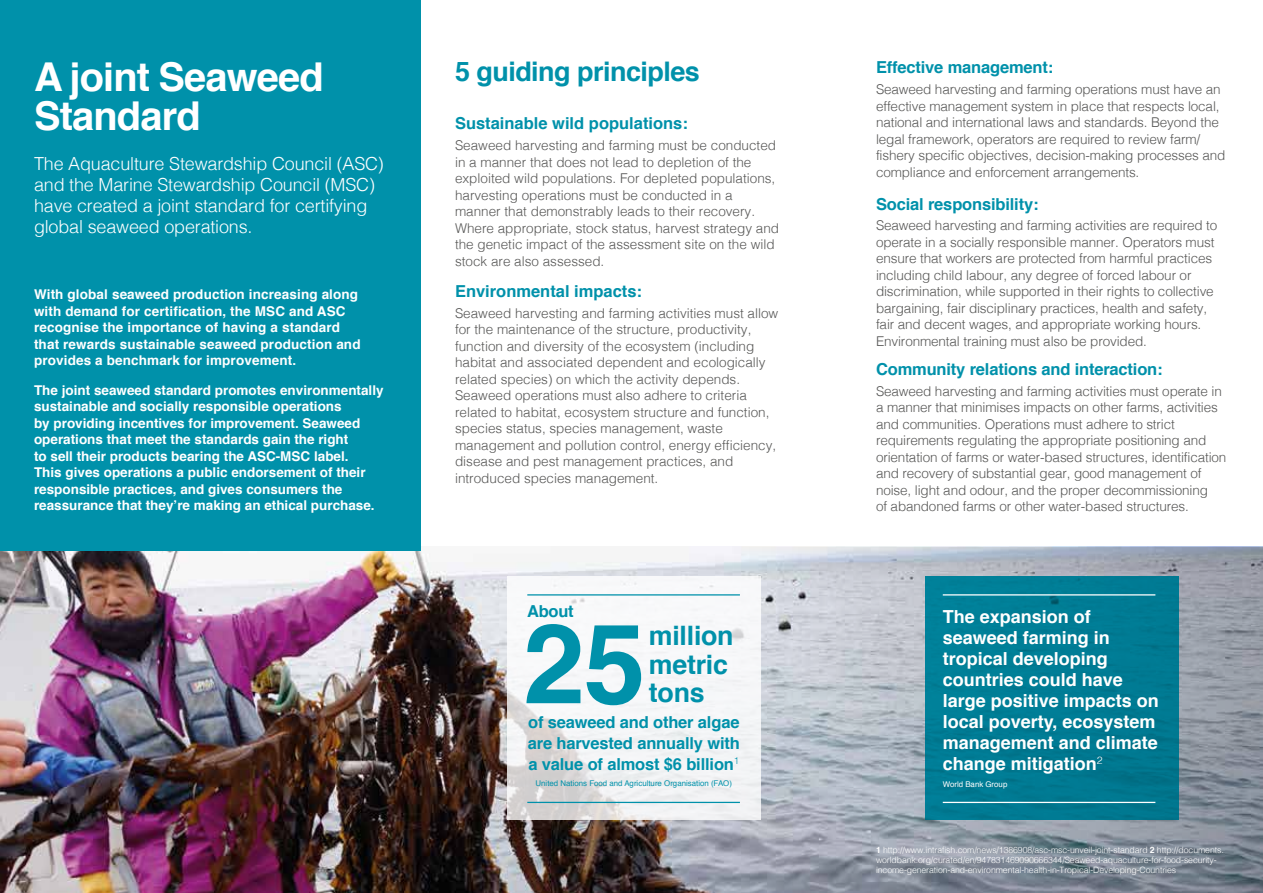
<style>
.page{position:relative;width:1263px;height:893px;background:#fff}
.page>*{position:absolute;margin:0;border:0;box-sizing:border-box;transform-origin:0 0}
.t1{font:700 111.3px "Helvetica";color:#0091aa}
.t2{font:700 39.75px/39px "Helvetica";letter-spacing:-.02em;color:#fff}
.t3{font:700 27px "Helvetica";letter-spacing:-.02em;color:#0091aa}
.t4{font:700 26.85px/28.3px "Helvetica";letter-spacing:-.01em;color:#0091aa}
.t5{font:700 18px/21px "Helvetica";color:#fff}
.t6{font:300 18px/21px "Helvetica";letter-spacing:-.01em;color:#fff}
.t7{font:700 16.5px/21px "Helvetica";letter-spacing:-.01em;color:#0091aa;text-align:justify}
.t8{font:300 13.5px/16.5px "Helvetica";letter-spacing:-.01em;color:#575756}
.t9{font:700 13.5px/16.5px "Helvetica";color:#fff}
.t10{font:300 8.7px/10.2px "Helvetica";letter-spacing:-.01em;color:#fff}
.t11{font:7.8px "Helvetica";color:#0091aa}
.t12{font:7.8px "Helvetica";color:#fff}
.s1{font-weight:700}
</style>
<div class="page">
<img style="left:0;top:547px;width:729px;height:346px">
<svg style="left:729px;top:547px;width:534px;height:346px;background:#a2a9b4"></svg>
<div style="left:0;top:0;width:421px;height:551px;background:#0091aa"></div>
<div style="left:926px;top:576px;width:253px;height:244px;background:#007b94"></div>
<svg style="left:507px;top:576px;width:253px;height:244px;fill:#f6f6f8"></svg>
<hr style="left:527px;top:594px;width:213px;height:1px;background:#0091aa">
<hr style="left:527px;top:802px;width:213px;height:1px;background:#0091aa">
<hr style="left:943px;top:594px;width:212px;height:1px;background:#fff">
<hr style="left:943px;top:802px;width:212px;height:1px;background:#fff">
<h2 class="t2" style="left:34px;top:58px;width:291px">A joint Seaweed<br>Standard</h2>
<h3 class="t6" style="left:34px;top:152px;width:351px">The Aquaculture Stewardship Council (ASC) and the Marine Stewardship Council (MSC) have created a joint standard for certifying global seaweed operations.</h3>
<p class="t9" style="left:34px;top:287px;width:328px">With global seaweed production increasing along with demand for certification, the MSC and ASC recognise the importance of having a standard that rewards sustainable seaweed production and provides a benchmark for improvement.</p>
<p class="t9" style="left:34px;top:382px;width:351px">The joint seaweed standard promotes environmentally sustainable and socially responsible operations<br>by providing incentives for improvement. Seaweed operations that meet the standards gain the right<br>to sell their products bearing the ASC-MSC label.<br>This gives operations a public endorsement of their responsible practices, and gives consumers the reassurance that they’re making an ethical purchase.</p>
<h3 class="t3" style="left:455px;top:50px;width:246px">5 guiding principles</h3>
<p class="t7" style="left:876px;top:57px;width:179px">Effective management:</p>
<p class="t8" style="left:876px;top:80px;width:351px">Seaweed harvesting and farming operations must have an effective management system in place that respects local, national and international laws and standards. Beyond the legal framework, operators are required to review farm/ fishery specific objectives, decision-making processes and compliance and enforcement arrangements.</p>
<p class="t7" style="left:876px;top:193px;width:164px">Social responsibility:</p>
<p class="t8" style="left:876px;top:216px;width:343px">Seaweed harvesting and farming activities are required to operate in a socially responsible manner. Operators must ensure that workers are protected from harmful practices including child labour, any degree of forced labour or discrimination, while supported in their rights to collective bargaining, fair disciplinary practices, health and safety, fair and decent wages, and appropriate working hours.<br>Environmental training must also be provided.</p>
<p class="t7" style="left:876px;top:359px;width:288px">Community relations and interaction:</p>
<p class="t8" style="left:876px;top:382px;width:352px">Seaweed harvesting and farming activities must operate in a manner that minimises impacts on other farms, activities and communities. Operations must adhere to strict requirements regulating the appropriate positioning and orientation of farms or water-based structures, identification and recovery of substantial gear, good management of noise, light and odour, and the proper decommissioning<br>of abandoned farms or other water-based structures.</p>
<p class="t7" style="left:455px;top:113px;width:234px">Sustainable wild populations:</p>
<p class="t8" style="left:455px;top:136px;width:326px">Seaweed harvesting and farming must be conducted in a manner that does not lead to depletion of the exploited wild populations. For depleted populations, harvesting operations must be conducted in a manner that demonstrably leads to their recovery.<br>Where appropriate, stock status, harvest strategy and the genetic impact of the assessment site on the wild stock are also assessed.</p>
<p class="t7" style="left:455px;top:281px;width:189px">Environmental impacts:</p>
<p class="t8" style="left:455px;top:304px;width:325px">Seaweed harvesting and farming activities must allow for the maintenance of the structure, productivity, function and diversity of the ecosystem (including habitat and associated dependent and ecologically related species) on which the activity depends.<br>Seaweed operations must also adhere to criteria related to habitat, ecosystem structure and function, species status, species management, waste management and pollution control, energy efficiency, disease and pest management practices, and introduced species management.</p>
<p class="t7" style="left:527px;top:601px;width:48px">About</p>
<h1 class="t1" style="left:523px;top:574px;width:124px">25</h1>
<h3 class="t4" style="left:649px;top:622px;width:86px">million metric tons</h3>
<p class="t7" style="left:528px;top:712px;width:214px">of seaweed and other algae are harvested annually with a value of almost $6 billion<sup>1</sup></p>
<p class="t11" style="left:536px;top:778px;width:198px">United Nations Food and Agriculture Organisation (FAO)</p>
<h3 class="t5" style="left:943px;top:607px;width:218px">The expansion of seaweed farming in tropical developing countries could have large positive impacts on local poverty, ecosystem management and climate change mitigation<sup>2</sup></h3>
<p class="t12" style="left:943px;top:778px;width:66px">World Bank Group</p>
<p class="t10" style="left:876px;top:844px;width:349px"><span class="s1">1</span> http://www.intrafish.com/news/1386908/asc-msc-unveil-joint-standard <span class="s1">2</span> http://documents. worldbank.org/curated/en/947831469090666344/Seaweed-aquaculture-for-food-security&shy;income-generation-and-environmental-health-in-Tropical-Developing-Countries</p>
</div>
